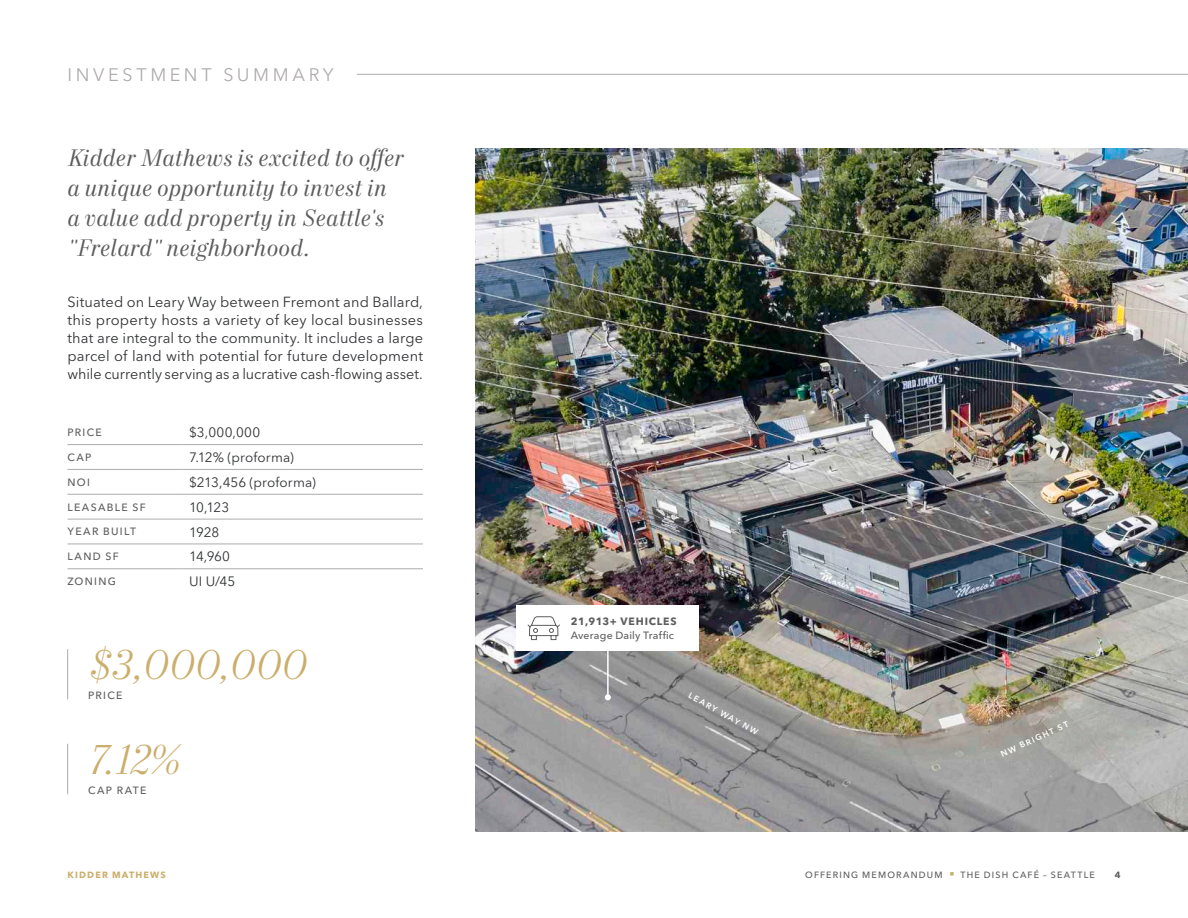
<style>
.page{position:relative;width:1188px;height:918px;background:#fff}
.page>*{position:absolute;margin:0;border:0;box-sizing:border-box;transform-origin:0 0}
.Stat_Italic_-_Gold_2023{font:italic 300 42px "Mort Modern 07";letter-spacing:.01em;color:#cbae6b}
.Callout_Text_-_Italics_-_Ash_2023{font:italic 24px/30px "Mort Modern 08";letter-spacing:.01em;color:#5e5d5d}
.Section_Identifier_-_Sterling_2023{font:18px "Avenir Next LT Pro";letter-spacing:.2em;color:#afabac}
.Body_Copy_-_Charcoal_2023{font:14.55px/18px "Avenir Next LT Pro";color:#313234;text-align:justify}
.Table_Input_-_Charcoal_2023{font:13.5px "Avenir Next LT Pro";letter-spacing:.005em;color:#313234}
.Table_Column_1_All_Caps_-_Ash_2023{font:500 10.5px "Avenir Next LT Pro";letter-spacing:.125em;color:#5e5d5d}
.Map_Highlight_-_Subtext_-_Ash_2023{font:500 10.5px "Avenir Next LT Pro";letter-spacing:.02em;color:#5e5d5d}
.Map_Highlight_-_Bold_-_Ash_2023{font:700 10.5px "Avenir Next LT Pro";letter-spacing:.075em;color:#5e5d5d}
.Stat_Label_-_Ash_2023{font:500 10.5px "Avenir Next LT Pro";letter-spacing:.125em;color:#5e5d5d}
.t1{font:500 9px "Avenir Next LT Pro";letter-spacing:.13em;color:#5e5d5d}
.t2{font:700 9px "Avenir Next LT Pro";letter-spacing:.13em;color:#cbae6b}
.t3{font:700 9px "Avenir Next LT Pro";color:#5e5d5d}
.Street_Names_-_White_2023{font:600 8.25px "Avenir Next LT Pro";color:#fff}
.s1{color:#cbae6b}
</style>
<div class="page">
<hr style="left:68px;top:444px;width:114px;height:1px;background:#afabac">
<hr style="left:182px;top:444px;width:241px;height:1px;background:#afabac">
<hr style="left:68px;top:469px;width:114px;height:1px;background:#afabac">
<hr style="left:182px;top:469px;width:241px;height:1px;background:#afabac">
<hr style="left:68px;top:494px;width:114px;height:1px;background:#afabac">
<hr style="left:182px;top:494px;width:241px;height:1px;background:#afabac">
<hr style="left:68px;top:519px;width:114px;height:1px;background:#afabac">
<hr style="left:182px;top:519px;width:241px;height:1px;background:#afabac">
<hr style="left:68px;top:544px;width:114px;height:1px;background:#afabac">
<hr style="left:182px;top:544px;width:241px;height:1px;background:#afabac">
<hr style="left:68px;top:568px;width:114px;height:1px;background:#afabac">
<hr style="left:182px;top:568px;width:241px;height:1px;background:#afabac">
<hr style="left:67px;top:744px;width:1px;height:50px;background:#afabac">
<hr style="left:67px;top:649px;width:1px;height:51px;background:#afabac">
<img style="left:476px;top:149px;width:712px;height:683px">
<hr style="left:607px;top:629px;width:2px;height:68px;background:#fff">
<svg style="left:605px;top:694px;width:6px;height:6px"></svg>
<div style="left:517px;top:606px;width:182px;height:45px;background:#fff"></div>
<img style="left:527px;top:544px;width:34px;height:96px">
<hr style="left:357px;top:74px;width:831px;height:1px;background:#afabac">
<p class="Section_Identifier_-_Sterling_2023" style="left:68px;top:64px;width:268px">INVESTMENT SUMMARY</p>
<p class="Callout_Text_-_Italics_-_Ash_2023" style="left:68px;top:144px;width:338px">Kidder Mathews is excited to offer a unique opportunity to invest in a value add property in Seattle's "Frelard" neighborhood.</p>
<p class="Body_Copy_-_Charcoal_2023" style="left:68px;top:293px;width:357px">Situated on Leary Way between Fremont and Ballard, this property hosts a variety of key local businesses that are integral to the community. It includes a large parcel of land with potential for future development while currently serving as a lucrative cash-flowing asset.</p>
<p class="Table_Column_1_All_Caps_-_Ash_2023" style="left:68px;top:426px;width:36px">PRICE</p>
<p class="Table_Input_-_Charcoal_2023" style="left:189px;top:425px;width:73px">$3,000,000</p>
<p class="Table_Column_1_All_Caps_-_Ash_2023" style="left:68px;top:451px;width:25px">CAP</p>
<p class="Table_Input_-_Charcoal_2023" style="left:189px;top:449px;width:106px">7.12% (proforma)</p>
<p class="Table_Column_1_All_Caps_-_Ash_2023" style="left:68px;top:476px;width:24px">NOI</p>
<p class="Table_Input_-_Charcoal_2023" style="left:189px;top:474px;width:128px">$213,456 (proforma)</p>
<p class="Table_Column_1_All_Caps_-_Ash_2023" style="left:68px;top:501px;width:80px">LEASABLE SF</p>
<p class="Table_Input_-_Charcoal_2023" style="left:189px;top:499px;width:42px">10,123</p>
<p class="Table_Column_1_All_Caps_-_Ash_2023" style="left:68px;top:526px;width:70px">YEAR BUILT</p>
<p class="Table_Input_-_Charcoal_2023" style="left:189px;top:524px;width:32px">1928</p>
<p class="Table_Column_1_All_Caps_-_Ash_2023" style="left:68px;top:550px;width:53px">LAND SF</p>
<p class="Table_Input_-_Charcoal_2023" style="left:189px;top:549px;width:43px">14,960</p>
<p class="Table_Column_1_All_Caps_-_Ash_2023" style="left:68px;top:575px;width:50px">ZONING</p>
<p class="Table_Input_-_Charcoal_2023" style="left:189px;top:574px;width:48px">UI U/45</p>
<p class="Stat_Italic_-_Gold_2023" style="left:88px;top:640px;width:219px">$3,000,000</p>
<p class="Stat_Label_-_Ash_2023" style="left:88px;top:689px;width:36px">PRICE</p>
<p class="Stat_Italic_-_Gold_2023" style="left:88px;top:734px;width:94px">7.12%</p>
<p class="Stat_Label_-_Ash_2023" style="left:88px;top:784px;width:60px">CAP RATE</p>
<p class="Map_Highlight_-_Bold_-_Ash_2023" style="left:571px;top:615px;width:107px">21,913+ VEHICLES</p>
<p class="Map_Highlight_-_Subtext_-_Ash_2023" style="left:571px;top:629px;width:105px">Average Daily Traffic</p>
<p class="Street_Names_-_White_2023" style="left:692px;top:691px;width:80px;rotate:29deg">LEARY WAY NW</p>
<p class="Street_Names_-_White_2023" style="left:999px;top:750px;width:75px;rotate:-25deg">NW BRIGHT ST</p>
<p class="t2" style="left:68px;top:869px;width:100px">KIDDER MATHEWS</p>
<p class="t1" style="left:805px;top:869px;width:291px">OFFERING MEMORANDUM <span class="s1">■</span> THE DISH CAFÉ – SEATTLE</p>
<p class="t3" style="left:1115px;top:869px;width:7px">4</p>
</div>
